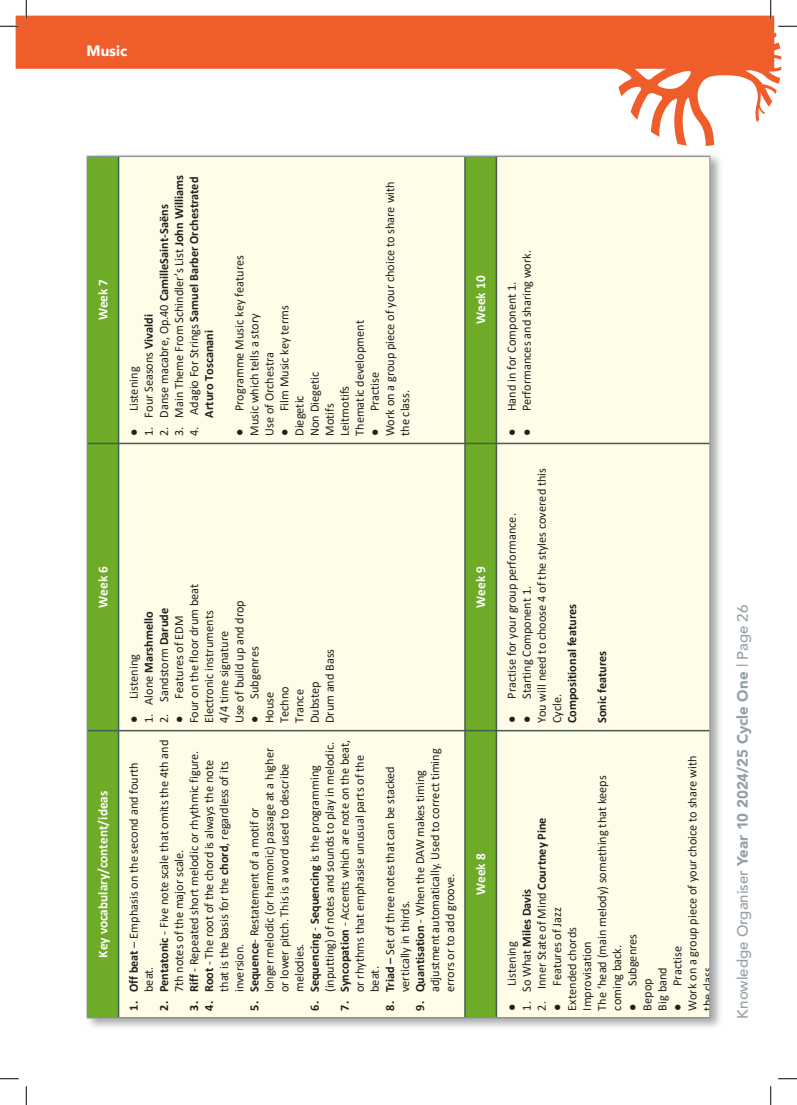
<style>
.page{position:relative;width:797px;height:1105px;background:#fff}
.page>*{position:absolute;margin:0;border:0;box-sizing:border-box;transform-origin:0 0}
.t1{font:500 15px "Avenir";color:#959fa6}
.t2{font:900 15px "Avenir";color:#fff}
.t3{font:700 13.5px "Calibri";color:#fff}
.t4{font:12.62px "Calibri";color:#231f20}
.t5{font:12.5px/15px "Calibri";color:#231f20}
.t6{font:700 12.5px/15px "Calibri";color:#231f20}
.s1{font-weight:700}
.s2{font-weight:400}
.s3{font-weight:900}
</style>
<div class="page">
<svg style="left:16px;top:16px;width:765px;height:130px"></svg>
<div style="left:85px;top:152px;width:638px;height:878px;background:#231f20;opacity:.4"></div>
<div style="left:87px;top:731px;width:31px;height:287px;background:#6eab27"></div>
<div style="left:87px;top:443px;width:31px;height:288px;background:#6eab27"></div>
<div style="left:87px;top:156px;width:31px;height:287px;background:#6eab27"></div>
<div style="left:118px;top:731px;width:347px;height:287px;background:#fffce7"></div>
<div style="left:118px;top:443px;width:347px;height:288px;background:#fffce7"></div>
<div style="left:118px;top:156px;width:347px;height:287px;background:#fffce7"></div>
<div style="left:465px;top:731px;width:31px;height:287px;background:#6eab27"></div>
<div style="left:465px;top:443px;width:31px;height:288px;background:#6eab27"></div>
<div style="left:465px;top:156px;width:31px;height:287px;background:#6eab27"></div>
<div style="left:496px;top:731px;width:213px;height:287px;background:#fffce7"></div>
<div style="left:496px;top:443px;width:213px;height:288px;background:#fffce7"></div>
<div style="left:496px;top:156px;width:213px;height:287px;background:#fffce7"></div>
<hr style="left:87px;top:730px;width:622px;height:1px;background:#455f51">
<hr style="left:87px;top:443px;width:622px;height:1px;background:#455f51">
<hr style="left:118px;top:156px;width:1px;height:862px;background:#455f51">
<hr style="left:464px;top:156px;width:2px;height:862px;background:#455f51">
<hr style="left:495px;top:156px;width:2px;height:862px;background:#455f51">
<svg style="left:0;top:25px;width:19px;height:2px"></svg>
<svg style="left:778px;top:25px;width:19px;height:2px"></svg>
<svg style="left:0;top:1078px;width:19px;height:1px"></svg>
<svg style="left:778px;top:1078px;width:19px;height:1px"></svg>
<svg style="left:25px;top:0;width:2px;height:19px"></svg>
<svg style="left:25px;top:1086px;width:2px;height:19px"></svg>
<svg style="left:770px;top:0;width:1px;height:19px"></svg>
<svg style="left:770px;top:1086px;width:1px;height:19px"></svg>
<p class="t2" style="left:86px;top:38px;width:42px">Music</p>
<p class="t3" style="left:93px;top:320px;width:43px;rotate:-90deg">Week 7</p>
<p class="t5" style="left:171px;top:436px;width:262px;rotate:-90deg">3. Main Theme From Schindler’s List <span class="s1">John Williams</span></p>
<p class="t6" style="left:186px;top:418px;width:242px;text-indent:-18px;rotate:-90deg"><span class="s2">4. Adagio For Strings</span> Samuel Barber Orchestrated<br>Arturo Toscanani</p>
<p class="t4" style="left:155px;top:436px;width:233px;rotate:-90deg">2. Danse macabre, Op.40 <span class="s1">CamilleSaint-Saëns</span></p>
<p class="t5" style="left:141px;top:436px;width:123px;rotate:-90deg">1. Four Seasons <span class="s1">Vivaldi</span></p>
<p class="t5" style="left:126px;top:436px;width:71px;rotate:-90deg">● Listening</p>
<p class="t5" style="left:367px;top:436px;width:256px;rotate:-90deg">● Practise<br>Work on a group piece of your choice to share with the class.</p>
<p class="t5" style="left:231px;top:436px;width:182px;rotate:-90deg">● Programme Music key features<br>Music which tells a story<br>Use of Orchestra</p>
<p class="t5" style="left:276px;top:436px;width:132px;rotate:-90deg">● Film Music key terms</p>
<p class="t5" style="left:307px;top:436px;width:117px;rotate:-90deg">Non Diegetic<br>Motifs<br>Leitmotifs<br>Thematic development</p>
<p class="t4" style="left:291px;top:436px;width:42px;rotate:-90deg">Diegetic</p>
<p class="t3" style="left:471px;top:324px;width:50px;rotate:-90deg">Week 10</p>
<p class="t3" style="left:93px;top:608px;width:43px;rotate:-90deg">Week 6</p>
<p class="t3" style="left:93px;top:958px;width:168px;rotate:-90deg">Key vocabulary/content/ideas</p>
<p class="t5" style="left:171px;top:723px;width:141px;rotate:-90deg">● Features of EDM<br>Four on the floor drum beat<br>Electronic instruments<br>4/4 time signature<br>Use of build up and drop</p>
<p class="t6" style="left:141px;top:723px;width:113px;rotate:-90deg"><span class="s2">1. Alone</span> Marshmello</p>
<p class="t4" style="left:155px;top:723px;width:117px;rotate:-90deg">2. Sandstorm <span class="s1">Darude</span></p>
<p class="t5" style="left:246px;top:723px;width:78px;rotate:-90deg">● Subgenres<br>House<br>Techno</p>
<p class="t5" style="left:307px;top:723px;width:76px;rotate:-90deg">Dubstep<br>Drum and Bass</p>
<p class="t5" style="left:126px;top:723px;width:71px;rotate:-90deg">● Listening</p>
<p class="t4" style="left:291px;top:723px;width:35px;rotate:-90deg">Trance</p>
<p class="t5" style="left:307px;top:992px;width:251px;text-indent:-18px;rotate:-90deg"><span class="s1">6. Sequencing</span> - <span class="s1">Sequencing</span> is the programming (inputting) of notes and sounds to play in melodic.</p>
<p class="t5" style="left:337px;top:992px;width:254px;text-indent:-18px;rotate:-90deg"><span class="s1">7. Syncopation</span> - Accents which are note on the beat, or rhythms that emphasise unusual parts of the beat.</p>
<p class="t4" style="left:155px;top:1010px;width:272px;rotate:-90deg"><span class="s1">2. Pentatonic</span> - Five note scale that omits the 4th and</p>
<p class="t5" style="left:246px;top:992px;width:246px;text-indent:-18px;rotate:-90deg"><span class="s1">5. Sequence</span>- Restatement of a motif or<br>longer melodic (or harmonic) passage at a higher or lower pitch. This is a word used to describe</p>
<p class="t4" style="left:426px;top:992px;width:245px;rotate:-90deg">adjustment automatically. Used to correct timing</p>
<p class="t5" style="left:186px;top:1010px;width:261px;rotate:-90deg"><span class="s1">3. Riff</span> - Repeated short melodic or rhythmic figure.</p>
<p class="t5" style="left:201px;top:992px;width:233px;text-align:justify;text-indent:-18px;rotate:-90deg"><span class="s1">4. Root</span> - The root of the chord is always the note that is the basis for the <span class="s1">chord</span>, regardless of its inversion.</p>
<p class="t5" style="left:126px;top:992px;width:231px;text-indent:-18px;rotate:-90deg"><span class="s1">1. Off beat</span> – Emphasis on the second and fourth beat.</p>
<p class="t5" style="left:382px;top:992px;width:227px;text-indent:-18px;rotate:-90deg"><span class="s1">8. Triad –</span> Set of three notes that can be stacked vertically in thirds.</p>
<p class="t5" style="left:412px;top:1010px;width:242px;rotate:-90deg"><span class="s1">9. Quantisation</span> - When the DAW makes timing</p>
<p class="t5" style="left:171px;top:992px;width:144px;rotate:-90deg">7th notes of the major scale.</p>
<p class="t5" style="left:442px;top:992px;width:120px;rotate:-90deg">errors or to add groove.</p>
<p class="t4" style="left:291px;top:992px;width:50px;rotate:-90deg">melodies.</p>
<p class="t3" style="left:471px;top:608px;width:43px;rotate:-90deg">Week 9</p>
<p class="t3" style="left:471px;top:895px;width:43px;rotate:-90deg">Week 8</p>
<p class="t5" style="left:519px;top:436px;width:187px;rotate:-90deg">● Performances and sharing work.</p>
<p class="t5" style="left:504px;top:436px;width:156px;rotate:-90deg">● Hand in for Component 1.</p>
<p class="t5" style="left:519px;top:723px;width:257px;rotate:-90deg">● Starting Component 1.<br>You will need to choose 4 of the styles covered this<br>Cycle.<br><span class="s1">Compositional features</span></p>
<p class="t5" style="left:504px;top:723px;width:211px;rotate:-90deg">● Practise for your group performance.</p>
<p class="t6" style="left:594px;top:723px;width:74px;rotate:-90deg">Sonic features</p>
<p class="t5" style="left:669px;top:1010px;width:256px;rotate:-90deg">● Practise<br>Work on a group piece of your choice to share with the class.</p>
<p class="t5" style="left:549px;top:1010px;width:237px;rotate:-90deg">● Features of Jazz<br>Extended chords<br>Improvisation<br>The ‘head (main melody) something that keeps coming back.</p>
<p class="t5" style="left:534px;top:1010px;width:195px;rotate:-90deg">2. Inner State of Mind <span class="s1">Courtney Pine</span></p>
<p class="t6" style="left:519px;top:1010px;width:123px;rotate:-90deg"><span class="s2">1. So What</span> Miles Davis</p>
<p class="t5" style="left:624px;top:1010px;width:78px;rotate:-90deg">● Subgenres<br>Bepop<br>Big band</p>
<p class="t5" style="left:504px;top:1010px;width:71px;rotate:-90deg">● Listening</p>
<p class="t1" style="left:729px;top:1018px;width:415px;rotate:-90deg">Knowledge Organiser <span class="s3">Year 10 2024/25 Cycle One</span> | Page 26</p>
</div>
